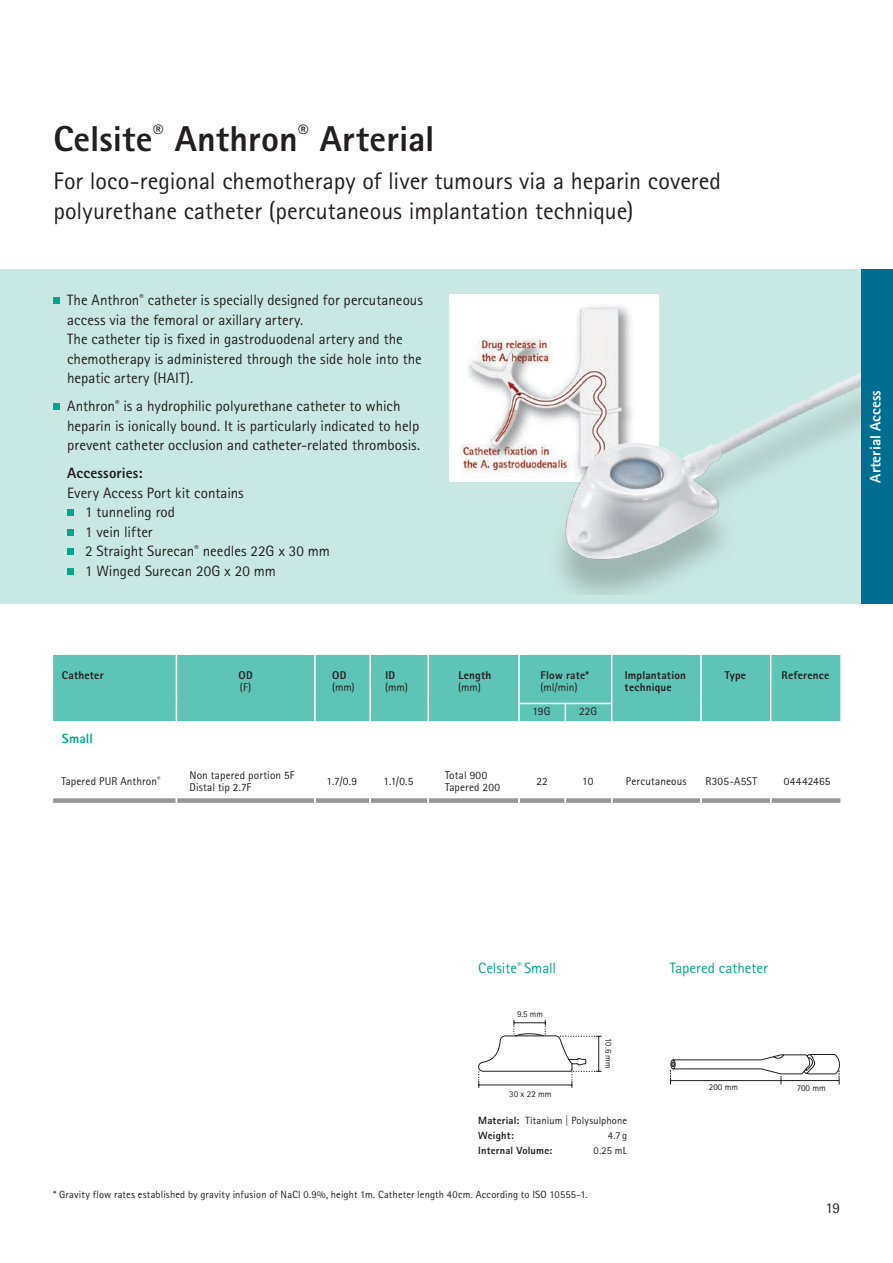
<style>
.page{position:relative;width:893px;height:1263px;background:#fff}
.page>*{position:absolute;margin:0;border:0;box-sizing:border-box;transform-origin:0 0}
.t1{font:800 36px "Rotis Sans Serif Pro";color:#231f20}
.t2{font:24px/30px "Rotis Sans Serif Pro";color:#231f20}
.t3{font:15px/19.5px "Rotis Sans Serif Pro";color:#231f20}
.t4{font:15px "Rotis Sans Serif Pro";color:#00a88e}
.t5{font:800 15px "Rotis Sans Serif Pro";color:#fff}
.t6{font:800 15px "Rotis Sans Serif Pro";letter-spacing:.01em;color:#231f20}
.t7{font:800 13.5px "Rotis Sans Serif Pro";letter-spacing:.005em;color:#00a88e}
.t8{font:11.25px/12px "Rotis Sans Serif Pro";letter-spacing:.01em;color:#231f20}
.t9{font:800 11.25px/12px "Rotis Sans Serif Pro";letter-spacing:.015em;color:#231f20}
.t10{font:11.25px "Rotis Sans Serif Pro";letter-spacing:.03em;color:#231f20}
.t11{font:10.5px/15px "Rotis Sans Serif Pro";letter-spacing:.015em;color:#231f20}
.t12{font:800 10.5px "Rotis Sans Serif Pro";letter-spacing:.015em;color:#231f20}
.t13{font:9px "Rotis Sans Serif Pro";color:#231f20}
.s1{font-weight:800}
</style>
<div class="page">
<div style="left:0;top:269px;width:893px;height:335px;background:#cae8e3"></div>
<svg style="left:478px;top:1020px;width:124px;height:68px"></svg>
<div style="left:53px;top:655px;width:787px;height:66px;background:#5ec4b5"></div>
<hr style="left:314px;top:655px;width:2px;height:48px;background:#fff">
<hr style="left:369px;top:655px;width:2px;height:48px;background:#fff">
<hr style="left:427px;top:655px;width:2px;height:48px;background:#fff">
<svg style="left:314px;top:703px;width:2px;height:18px"></svg>
<svg style="left:369px;top:703px;width:2px;height:18px"></svg>
<svg style="left:427px;top:703px;width:2px;height:18px"></svg>
<hr style="left:518px;top:655px;width:2px;height:48px;background:#fff">
<hr style="left:611px;top:655px;width:1px;height:48px;background:#fff">
<hr style="left:700px;top:655px;width:2px;height:48px;background:#fff">
<hr style="left:770px;top:655px;width:1px;height:48px;background:#fff">
<svg style="left:700px;top:703px;width:2px;height:18px"></svg>
<svg style="left:770px;top:703px;width:1px;height:18px"></svg>
<hr style="left:520px;top:703px;width:45px;height:1px;background:#fff">
<svg style="left:518px;top:703px;width:2px;height:18px"></svg>
<hr style="left:566px;top:703px;width:45px;height:1px;background:#fff">
<svg style="left:565px;top:703px;width:1px;height:18px"></svg>
<svg style="left:611px;top:703px;width:1px;height:18px"></svg>
<div style="left:53px;top:798px;width:123px;height:5px;background:#949698"></div>
<div style="left:177px;top:798px;width:137px;height:5px;background:#949698"></div>
<div style="left:316px;top:798px;width:53px;height:5px;background:#949698"></div>
<div style="left:371px;top:798px;width:56px;height:5px;background:#949698"></div>
<div style="left:429px;top:798px;width:89px;height:5px;background:#949698"></div>
<div style="left:520px;top:798px;width:45px;height:5px;background:#949698"></div>
<div style="left:566px;top:798px;width:45px;height:5px;background:#949698"></div>
<div style="left:612px;top:798px;width:88px;height:5px;background:#949698"></div>
<div style="left:702px;top:798px;width:68px;height:5px;background:#949698"></div>
<div style="left:771px;top:798px;width:69px;height:5px;background:#949698"></div>
<hr style="left:176px;top:655px;width:1px;height:48px;background:#fff">
<svg style="left:176px;top:703px;width:1px;height:18px"></svg>
<div style="left:53px;top:297px;width:7px;height:7px;background:#00a88e"></div>
<div style="left:53px;top:403px;width:7px;height:7px;background:#00a88e"></div>
<div style="left:67px;top:509px;width:7px;height:7px;background:#00a88e"></div>
<div style="left:67px;top:529px;width:7px;height:6px;background:#00a88e"></div>
<div style="left:67px;top:548px;width:7px;height:7px;background:#00a88e"></div>
<div style="left:67px;top:568px;width:7px;height:6px;background:#00a88e"></div>
<svg style="left:670px;top:1054px;width:170px;height:30px"></svg>
<img style="left:449px;top:294px;width:57px;height:187px">
<img style="left:506px;top:294px;width:355px;height:301px">
<div style="left:861px;top:269px;width:32px;height:335px;background:#006e90"></div>
<h1 class="t1" style="left:53px;top:116px;width:383px">Celsite<sup>®</sup> Anthron<sup>®</sup> Arterial</h1>
<h2 class="t2" style="left:53px;top:166px;width:669px">For loco-regional chemotherapy of liver tumours via a heparin covered polyurethane catheter (percutaneous implantation technique)</h2>
<p class="t3" style="left:67px;top:290px;width:357px">The Anthron<sup>®</sup> catheter is specially designed for percutaneous access via the femoral or axillary artery.<br>The catheter tip is fixed in gastroduodenal artery and the chemotherapy is administered through the side hole into the hepatic artery (HAIT).</p>
<p class="t3" style="left:67px;top:396px;width:355px">Anthron<sup>®</sup> is a hydrophilic polyurethane catheter to which heparin is ionically bound. It is particularly indicated to help prevent catheter occlusion and catheter-related thrombosis.</p>
<p class="t6" style="left:67px;top:463px;width:77px">Accessories:</p>
<p class="t3" style="left:85px;top:483px;width:246px;text-indent:-18px">Every Access Port kit contains<br>1 tunneling rod<br>1 vein lifter<br>2 Straight Surecan<sup>®</sup> needles 22G x 30 mm<br>1 Winged Surecan 20G x 20 mm</p>
<p class="t9" style="left:62px;top:669px;width:43px">Catheter</p>
<p class="t9" style="left:239px;top:669px;width:16px">OD</p>
<p class="t8" style="left:240px;top:681px;width:13px">(F)</p>
<p class="t9" style="left:332px;top:669px;width:16px">OD</p>
<p class="t8" style="left:332px;top:681px;width:24px">(mm)</p>
<p class="t9" style="left:385px;top:669px;width:11px">ID</p>
<p class="t8" style="left:385px;top:681px;width:24px">(mm)</p>
<p class="t9" style="left:458px;top:669px;width:34px">Length</p>
<p class="t8" style="left:458px;top:681px;width:24px">(mm)</p>
<p class="t9" style="left:541px;top:669px;width:50px">Flow rate*</p>
<p class="t8" style="left:540px;top:681px;width:39px">(ml/min)</p>
<p class="t9" style="left:625px;top:669px;width:63px">Implantation technique</p>
<p class="t9" style="left:725px;top:669px;width:23px">Type</p>
<p class="t9" style="left:782px;top:669px;width:49px">Reference</p>
<p class="t8" style="left:533px;top:706px;width:19px">19G</p>
<p class="t8" style="left:579px;top:706px;width:20px">22G</p>
<p class="t7" style="left:62px;top:730px;width:32px">Small</p>
<p class="t8" style="left:61px;top:775px;width:101px">Tapered PUR Anthron<sup>®</sup></p>
<p class="t8" style="left:189px;top:769px;width:107px">Non tapered portion 5F<br>Distal tip 2.7F</p>
<p class="t8" style="left:327px;top:775px;width:32px">1.7/0.9</p>
<p class="t8" style="left:384px;top:775px;width:31px">1.1/0.5</p>
<p class="t8" style="left:445px;top:769px;width:57px">Total 900<br>Tapered 200</p>
<p class="t8" style="left:536px;top:775px;width:13px">22</p>
<p class="t8" style="left:582px;top:775px;width:13px">10</p>
<p class="t8" style="left:626px;top:775px;width:62px">Percutaneous</p>
<p class="t8" style="left:705px;top:775px;width:53px">R305-A5ST</p>
<p class="t10" style="left:784px;top:774px;width:48px">04442465</p>
<p class="t5" style="left:866px;top:482px;width:94px;rotate:-90deg">Arterial Access</p>
<p class="t4" style="left:478px;top:959px;width:79px">Celsite<sup>®</sup> Small</p>
<p class="t13" style="left:517px;top:1008px;width:27px">9.5 mm</p>
<p class="t13" style="left:509px;top:1088px;width:44px">30 x 22 mm</p>
<p class="t13" style="left:614px;top:1038px;width:31px;rotate:90deg">10.6 mm</p>
<p class="t11" style="left:478px;top:1113px;width:150px"><span class="s1">Material:</span> Titanium | Polysulphone<br><span class="s1">Weight:</span></p>
<p class="t11" style="left:608px;top:1128px;width:21px">4.7g</p>
<p class="t12" style="left:478px;top:1144px;width:75px">Internal Volume:</p>
<p class="t11" style="left:594px;top:1143px;width:35px">0.25 mL</p>
<p class="t11" style="left:53px;top:1187px;width:536px">* Gravity flow rates established by gravity infusion of NaCl 0.9%, height 1m. Catheter length 40cm. According to ISO 10555-1.</p>
<p class="t4" style="left:670px;top:959px;width:100px">Tapered catheter</p>
<p class="t13" style="left:709px;top:1082px;width:31px">200 mm</p>
<p class="t13" style="left:797px;top:1082px;width:30px">700 mm</p>
<p class="t3" style="left:825px;top:1198px;width:16px">19</p>
</div>
